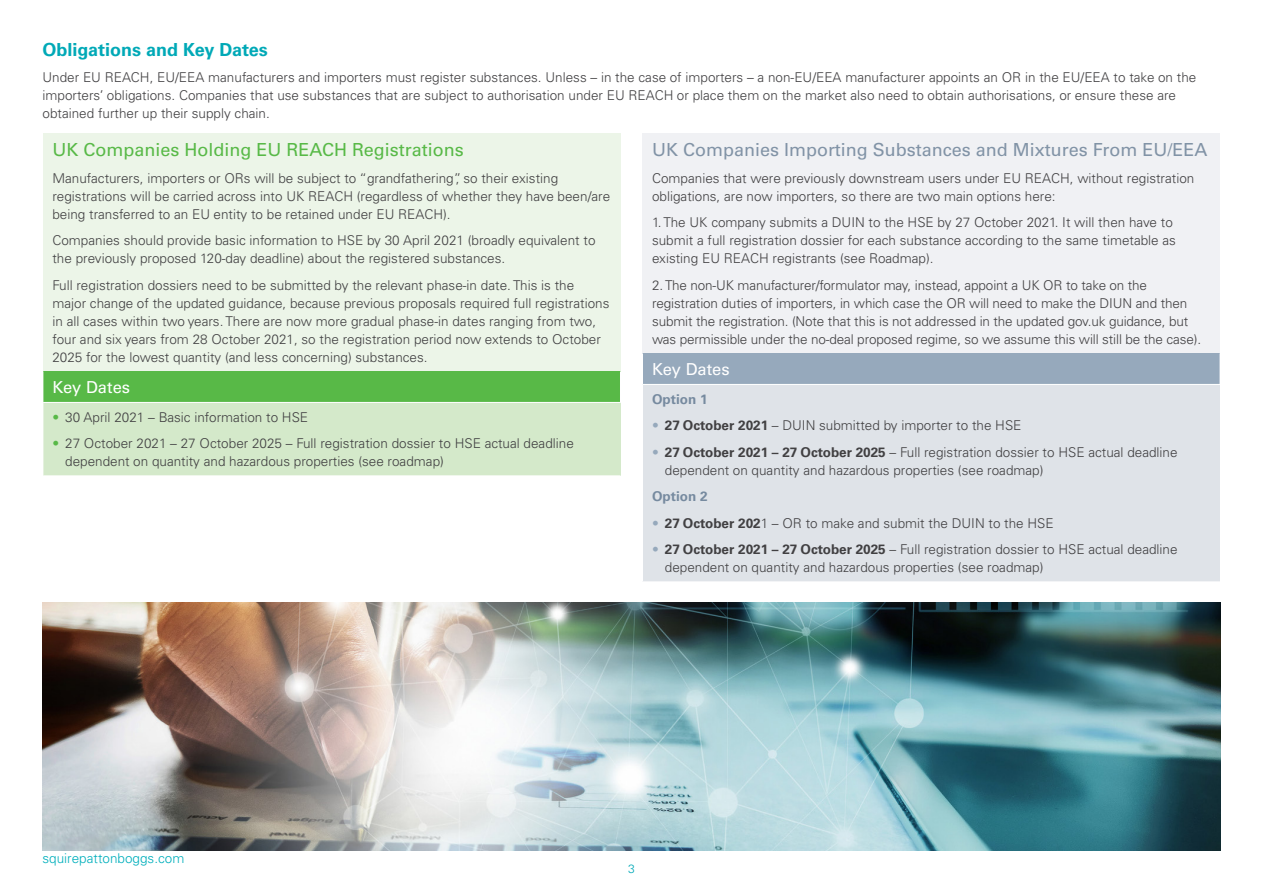
<style>
.page{position:relative;width:1263px;height:893px;background:#fff}
.page>*{position:absolute;margin:0;border:0;box-sizing:border-box;transform-origin:0 0}
.t1{font:18px "Univers LTCYR 55 Roman";color:#8193a6}
.t2{font:18px "Univers LTCYR 55 Roman";color:#58b947}
.t3{font:700 18px "Univers LTCYR 65";color:#00a9b7}
.t4{font:16.5px "Univers LTCYR 55 Roman";color:#fff}
.t5{font:300 13.5px/18px "Univers LTCYR 45";color:#414042}
.t6{font:300 13.5px "Univers LTCYR 45";color:#00afbc}
.t7{font:700 13.5px "Univers LTCYR 65";color:#768a9f}
.t8{font:300 12px "Univers LTCYR 45";color:#00a9b7}
.s1{color:#58b947}
.s2{color:#96a9bc}
.s3{font-family:"Univers LTCYR 65";font-weight:700}
</style>
<div class="page">
<div style="left:43px;top:133px;width:577px;height:238px;background:#ecf5e8"></div>
<div style="left:43px;top:371px;width:577px;height:31px;background:#58b947"></div>
<div style="left:43px;top:402px;width:577px;height:74px;background:#d4e9ca"></div>
<hr style="left:43px;top:475px;width:577px;height:1px;background:#fff">
<hr style="left:43px;top:402px;width:1px;height:73px;background:#fff">
<hr style="left:43px;top:371px;width:1px;height:31px;background:#fff">
<hr style="left:43px;top:402px;width:578px;height:1px;background:#fff">
<div style="left:642px;top:133px;width:578px;height:220px;background:#f0f1f4"></div>
<div style="left:642px;top:353px;width:578px;height:31px;background:#96a9bc"></div>
<div style="left:642px;top:384px;width:578px;height:198px;background:#dfe3e8"></div>
<hr style="left:642px;top:581px;width:578px;height:1px;background:#fff">
<hr style="left:642px;top:384px;width:1px;height:197px;background:#fff">
<hr style="left:642px;top:353px;width:1px;height:31px;background:#fff">
<hr style="left:643px;top:384px;width:577px;height:1px;background:#fff">
<img style="left:43px;top:602px;width:1177px;height:248px">
<h1 class="t3" style="left:43px;top:37px;width:227px">Obligations and Key Dates</h1>
<p class="t5" style="left:43px;top:68px;width:1155px">Under EU REACH, EU/EEA manufacturers and importers must register substances. Unless – in the case of importers – a non-EU/EEA manufacturer appoints an OR in the EU/EEA to take on the importers’ obligations. Companies that use substances that are subject to authorisation under EU REACH or place them on the market also need to obtain authorisations, or ensure these are obtained further up their supply chain.</p>
<h1 class="t2" style="left:52px;top:137px;width:413px">UK Companies Holding EU REACH Registrations</h1>
<p class="t5" style="left:52px;top:169px;width:559px">Manufacturers, importers or ORs will be subject to “grandfathering”, so their existing registrations will be carried across into UK REACH (regardless of whether they have been/are being transferred to an EU entity to be retained under EU REACH).</p>
<p class="t5" style="left:52px;top:231px;width:545px">Companies should provide basic information to HSE by 30 April 2021 (broadly equivalent to the previously proposed 120-day deadline) about the registered substances.</p>
<p class="t5" style="left:52px;top:276px;width:558px">Full registration dossiers need to be submitted by the relevant phase-in date. This is the major change of the updated guidance, because previous proposals required full registrations in all cases within two years. There are now more gradual phase-in dates ranging from two, four and six years from 28 October 2021, so the registration period now extends to October 2025 for the lowest quantity (and less concerning) substances.</p>
<p class="t4" style="left:52px;top:376px;width:79px">Key Dates</p>
<p class="t5" style="left:52px;top:408px;width:257px"><span class="s1">•</span> 30 April 2021 – Basic information to HSE</p>
<p class="t5" style="left:65px;top:434px;width:510px;text-indent:-13px"><span class="s1">•</span> 27 October 2021 – 27 October 2025 – Full registration dossier to HSE actual deadline dependent on quantity and hazardous properties (see roadmap)</p>
<h1 class="t1" style="left:652px;top:137px;width:557px">UK Companies Importing Substances and Mixtures From EU/EEA</h1>
<p class="t5" style="left:652px;top:169px;width:544px">Companies that were previously downstream users under EU REACH, without registration obligations, are now importers, so there are two main options here:</p>
<p class="t5" style="left:652px;top:213px;width:525px">1. The UK company submits a DUIN to the HSE by 27 October 2021. It will then have to submit a full registration dossier for each substance according to the same timetable as existing EU REACH registrants (see Roadmap).</p>
<p class="t5" style="left:652px;top:276px;width:551px">2. The non-UK manufacturer/formulator may, instead, appoint a UK OR to take on the registration duties of importers, in which case the OR will need to make the DIUN and then submit the registration. (Note that this is not addressed in the updated gov.uk guidance, but was permissible under the no-deal proposed regime, so we assume this will still be the case).</p>
<p class="t4" style="left:652px;top:358px;width:79px">Key Dates</p>
<p class="t7" style="left:652px;top:389px;width:57px">Option 1</p>
<p class="t5" style="left:652px;top:416px;width:371px"><span class="s2">•</span> <span class="s3">27 October 2021</span> – DUIN submitted by importer to the HSE</p>
<p class="t5" style="left:665px;top:443px;width:514px;text-indent:-13px"><span class="s2">•</span> <span class="s3">27 October 2021 – 27 October 2025</span> – Full registration dossier to HSE actual deadline dependent on quantity and hazardous properties (see roadmap)</p>
<p class="t7" style="left:652px;top:487px;width:57px">Option 2</p>
<p class="t5" style="left:652px;top:514px;width:403px"><span class="s2">•</span> <span class="s3">27 October 202</span>1 – OR to make and submit the DUIN to the HSE</p>
<p class="t5" style="left:665px;top:540px;width:514px;text-indent:-13px"><span class="s2">•</span> <span class="s3">27 October 2021 – 27 October 2025</span> – Full registration dossier to HSE actual deadline dependent on quantity and hazardous properties (see roadmap)</p>
<p class="t6" style="left:43px;top:850px;width:143px">squirepattonboggs.com</p>
<p class="t8" style="left:628px;top:861px;width:8px">3</p>
</div>
